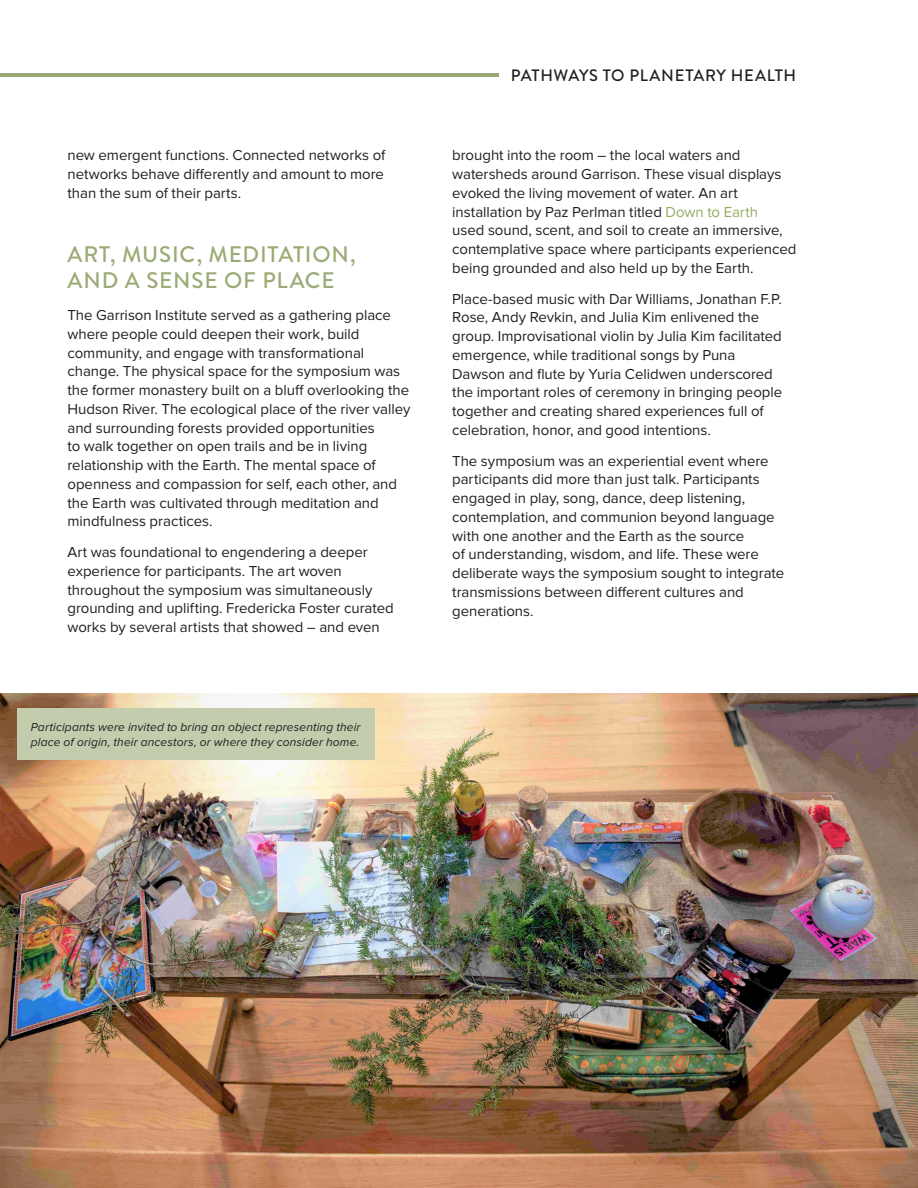
<style>
.page{position:relative;width:918px;height:1188px;background:#fff}
.page>*{position:absolute;margin:0;border:0;box-sizing:border-box;transform-origin:0 0}
.Heading_2{font:500 22.5px/25.5px "Brandon Grotesque";letter-spacing:.035em;color:#9bab75}
.t1{font:500 16.5px "Brandon Grotesque";letter-spacing:.04em;color:#231f20}
.t2{font:15px/18.8px "Proxima Nova";letter-spacing:-.005em;color:#231f20}
.t3{font:italic 12px/15px "Proxima Nova";letter-spacing:.01em;color:#231f20}
.s1{color:#95ab63}
</style>
<div class="page">
<hr style="left:0;top:73px;width:499px;height:4px;background:#9aaa75">
<img style="left:0;top:693px;width:918px;height:495px">
<div style="left:17px;top:708px;width:358px;height:52px;background:#c3ccac"></div>
<p class="t2" style="left:68px;top:146px;width:319px;text-align:justify">new emergent functions. Connected networks of networks behave differently and amount to more than the sum of their parts.</p>
<p class="Heading_2" style="left:68px;top:242px;width:289px">ART, MUSIC, MEDITATION,<br>AND A SENSE OF PLACE</p>
<p class="t2" style="left:68px;top:306px;width:344px">The Garrison Institute served as a gathering place where people could deepen their work, build community, and engage with transformational change. The physical space for the symposium was the former monastery built on a bluff overlooking the Hudson River. The ecological place of the river valley and surrounding forests provided opportunities<br>to walk together on open trails and be in living relationship with the Earth. The mental space of openness and compassion for self, each other, and the Earth was cultivated through meditation and mindfulness practices.</p>
<p class="t2" style="left:68px;top:543px;width:328px">Art was foundational to engendering a deeper experience for participants. The art woven throughout the symposium was simultaneously grounding and uplifting. Fredericka Foster curated works by several artists that showed – and even</p>
<p class="t3" style="left:31px;top:720px;width:331px">Participants were invited to bring an object representing their place of origin, their ancestors, or where they consider home.</p>
<p class="t1" style="left:511px;top:63px;width:287px">PATHWAYS TO PLANETARY HEALTH</p>
<p class="t2" style="left:452px;top:146px;width:346px">brought into the room – the local waters and watersheds around Garrison. These visual displays evoked the living movement of water. An art installation by Paz Perlman titled <span class="s1">Down to Earth<br></span>used sound, scent, and soil to create an immersive, contemplative space where participants experienced being grounded and also held up by the Earth.</p>
<p class="t2" style="left:452px;top:289px;width:332px">Place-based music with Dar Williams, Jonathan F.P.<br>Rose, Andy Revkin, and Julia Kim enlivened the group. Improvisational violin by Julia Kim facilitated emergence, while traditional songs by Puna Dawson and flute by Yuria Celidwen underscored the important roles of ceremony in bringing people together and creating shared experiences full of celebration, honor, and good intentions.</p>
<p class="t2" style="left:452px;top:451px;width:333px">The symposium was an experiential event where participants did more than just talk. Participants engaged in play, song, dance, deep listening, contemplation, and communion beyond language with one another and the Earth as the source<br>of understanding, wisdom, and life. These were deliberate ways the symposium sought to integrate transmissions between different cultures and generations.</p>
</div>
